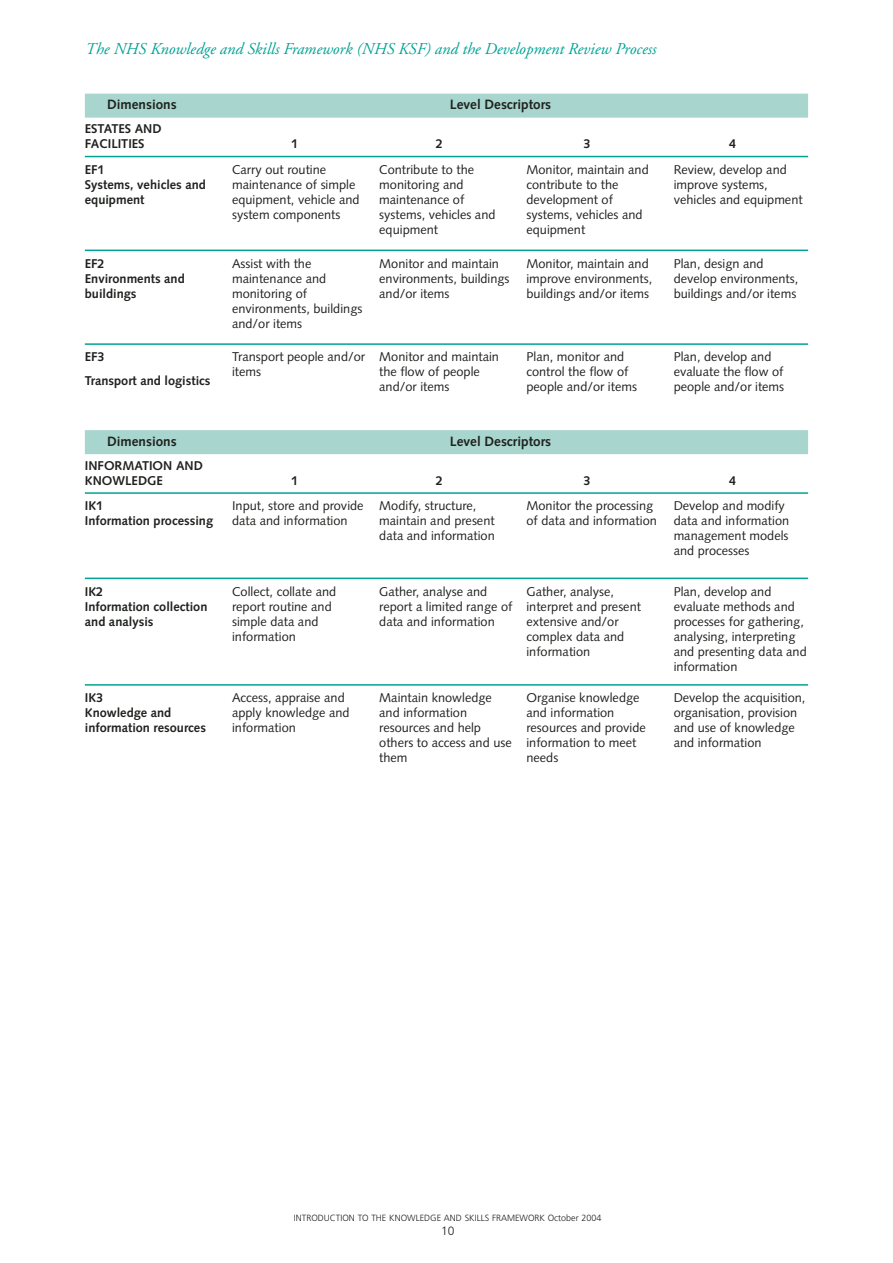
<style>
.page{position:relative;width:893px;height:1263px;background:#fff}
.page>*{position:absolute;margin:0;border:0;box-sizing:border-box;transform-origin:0 0}
.t1{font:italic 16.5px "Adobe Garamond";color:#00a294}
.t2{font:700 13.5px "Syntax";color:#1f221e}
.t3{font:12.75px/15px "Syntax";color:#1f221e}
.t4{font:700 12.75px/15px "Syntax";color:#1f221e}
.t5{font:300 12px "Frutiger";color:#1f221e}
.t6{font:300 9px "Frutiger";color:#1f221e}
</style>
<div class="page">
<div style="left:85px;top:94px;width:723px;height:24px;background:#a8d5ce"></div>
<hr style="left:85px;top:156px;width:723px;height:1px;background:#00a294">
<hr style="left:85px;top:250px;width:723px;height:1px;background:#00a294">
<hr style="left:85px;top:343px;width:723px;height:2px;background:#00a294">
<div style="left:85px;top:430px;width:723px;height:24px;background:#a8d5ce"></div>
<hr style="left:85px;top:492px;width:723px;height:2px;background:#00a294">
<hr style="left:85px;top:578px;width:723px;height:1px;background:#00a294">
<hr style="left:85px;top:684px;width:723px;height:2px;background:#00a294">
<p class="t1" style="left:85px;top:43px;width:572px">The NHS Knowledge and Skills Framework (NHS KSF) and the Development Review Process</p>
<p class="t2" style="left:107px;top:99px;width:71px">Dimensions</p>
<p class="t2" style="left:450px;top:99px;width:103px">Level Descriptors</p>
<p class="t4" style="left:85px;top:122px;width:78px">ESTATES AND<br>FACILITIES</p>
<p class="t4" style="left:291px;top:137px;width:9px">1</p>
<p class="t4" style="left:436px;top:137px;width:9px">2</p>
<p class="t4" style="left:583px;top:137px;width:9px">3</p>
<p class="t4" style="left:729px;top:137px;width:9px">4</p>
<p class="t4" style="left:85px;top:163px;width:123px">EF1<br>Systems, vehicles and equipment</p>
<p class="t3" style="left:232px;top:163px;width:129px">Carry out routine maintenance of simple equipment, vehicle and system components</p>
<p class="t3" style="left:379px;top:163px;width:118px">Contribute to the monitoring and maintenance of systems, vehicles and equipment</p>
<p class="t3" style="left:526px;top:163px;width:124px">Monitor, maintain and contribute to the development of systems, vehicles and equipment</p>
<p class="t3" style="left:673px;top:163px;width:130px">Review, develop and improve systems, vehicles and equipment</p>
<p class="t4" style="left:85px;top:257px;width:101px">EF2<br>Environments and buildings</p>
<p class="t3" style="left:232px;top:257px;width:132px">Assist with the maintenance and monitoring of environments, buildings and/or items</p>
<p class="t3" style="left:379px;top:257px;width:132px">Monitor and maintain environments, buildings and/or items</p>
<p class="t3" style="left:526px;top:257px;width:127px">Monitor, maintain and improve environments, buildings and/or items</p>
<p class="t3" style="left:673px;top:257px;width:126px">Plan, design and develop environments, buildings and/or items</p>
<p class="t4" style="left:85px;top:346px;width:127px;line-height:24px">EF3<br>Transport and logistics</p>
<p class="t3" style="left:232px;top:351px;width:134px">Transport people and/or items</p>
<p class="t3" style="left:379px;top:351px;width:121px">Monitor and maintain the flow of people and/or items</p>
<p class="t3" style="left:526px;top:351px;width:112px">Plan, monitor and control the flow of people and/or items</p>
<p class="t3" style="left:673px;top:351px;width:112px">Plan, develop and evaluate the flow of people and/or items</p>
<p class="t2" style="left:107px;top:436px;width:71px">Dimensions</p>
<p class="t2" style="left:450px;top:436px;width:103px">Level Descriptors</p>
<p class="t4" style="left:85px;top:459px;width:120px">INFORMATION AND<br>KNOWLEDGE</p>
<p class="t4" style="left:291px;top:474px;width:9px">1</p>
<p class="t4" style="left:436px;top:474px;width:9px">2</p>
<p class="t4" style="left:583px;top:474px;width:9px">3</p>
<p class="t4" style="left:729px;top:474px;width:9px">4</p>
<p class="t4" style="left:85px;top:500px;width:130px">IK1<br>Information processing</p>
<p class="t3" style="left:232px;top:500px;width:133px">Input, store and provide data and information</p>
<p class="t3" style="left:379px;top:500px;width:117px">Modify, structure, maintain and present data and information</p>
<p class="t3" style="left:526px;top:500px;width:132px">Monitor the processing of data and information</p>
<p class="t3" style="left:673px;top:500px;width:117px">Develop and modify data and information management models and processes</p>
<p class="t4" style="left:85px;top:585px;width:124px">IK2<br>Information collection and analysis</p>
<p class="t3" style="left:232px;top:585px;width:106px">Collect, collate and report routine and simple data and information</p>
<p class="t3" style="left:379px;top:585px;width:135px">Gather, analyse and report a limited range of data and information</p>
<p class="t3" style="left:526px;top:585px;width:116px">Gather, analyse, interpret and present extensive and/or complex data and information</p>
<p class="t3" style="left:673px;top:585px;width:135px">Plan, develop and evaluate methods and processes for gathering, analysing, interpreting and presenting data and information</p>
<p class="t4" style="left:85px;top:691px;width:123px">IK3<br>Knowledge and information resources</p>
<p class="t3" style="left:232px;top:691px;width:119px">Access, appraise and apply knowledge and information</p>
<p class="t3" style="left:379px;top:691px;width:134px">Maintain knowledge and information resources and help others to access and use them</p>
<p class="t3" style="left:526px;top:691px;width:121px">Organise knowledge and information resources and provide information to meet needs</p>
<p class="t3" style="left:673px;top:691px;width:133px">Develop the acquisition, organisation, provision and use of knowledge and information</p>
<p class="t6" style="left:294px;top:1215px;width:309px">INTRODUCTION TO THE KNOWLEDGE AND SKILLS FRAMEWORK October 2004</p>
<p class="t5" style="left:441px;top:1226px;width:15px">10</p>
</div>
